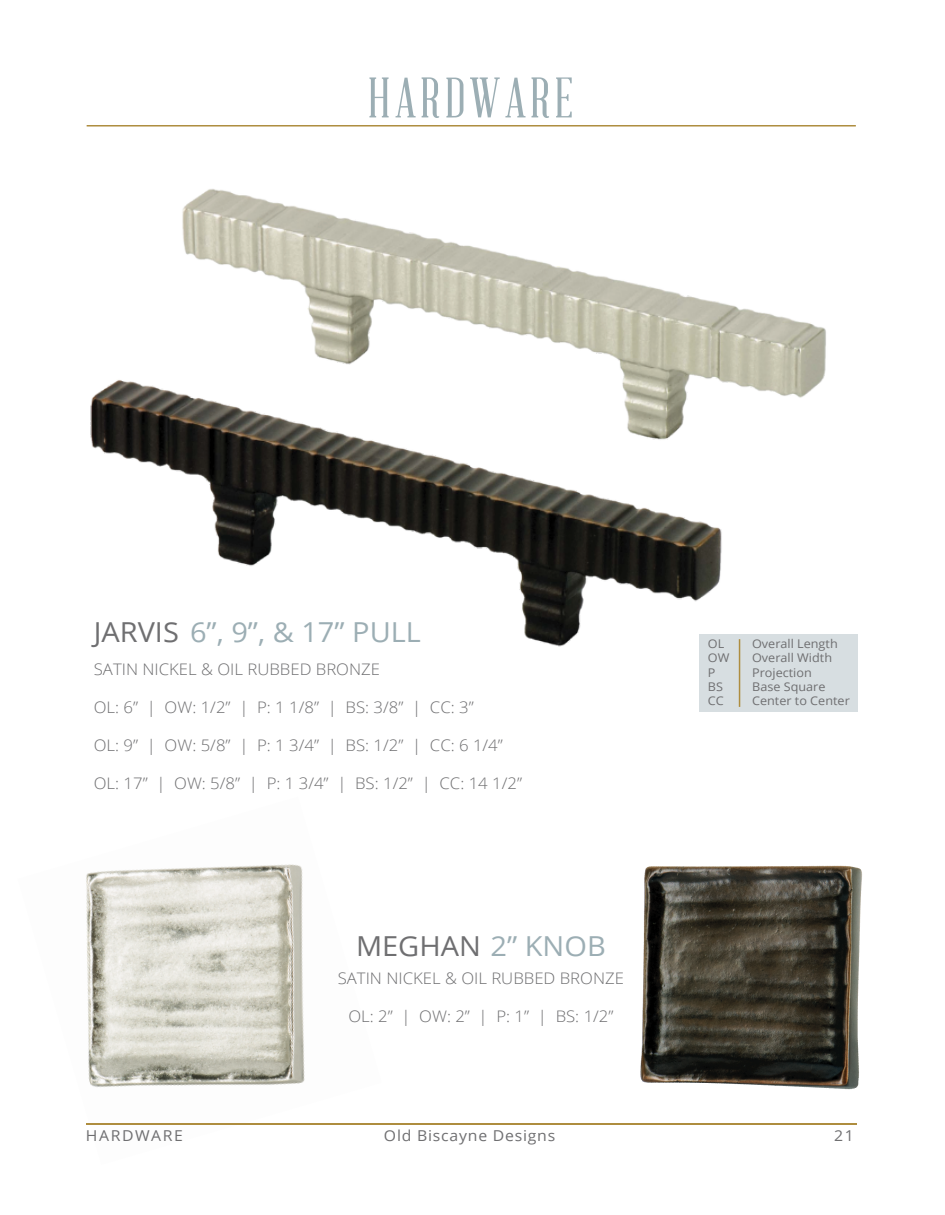
<style>
.page{position:relative;width:945px;height:1215px;background:#fff}
.page>*{position:absolute;margin:0;border:0;box-sizing:border-box;transform-origin:0 0}
.t1{font:55.95px "Abraham Lincoln";letter-spacing:.075em;color:#9caeb4}
.t2{font:27.6px "Open Sans";color:#9caeb4;scale:1.05 1}
.t3{font:27.6px "Open Sans";color:#6f6f71;scale:1.05 1}
.t4{font:300 15.9px "Open Sans";color:#6f6f71;scale:1.05 1}
.t5{font:15px "Open Sans";letter-spacing:.05em;color:#6f6f71;scale:1.05 1}
.t6{font:15px "Open Sans";letter-spacing:.1em;color:#6f6f71;scale:1.05 1}
.t7{font:12px/14.4px "Open Sans";color:#6f6f71;scale:1.05 1}
.s1{color:#6f6f71}
.s2{color:#9caeb4}
</style>
<div class="page">
<img style="left:90px;top:380px;width:632px;height:294px">
<img style="left:160px;top:189px;width:666px;height:273px">
<img style="left:561px;top:865px;width:301px;height:260px">
<img style="left:86px;top:864px;width:296px;height:260px">
<div style="left:700px;top:634px;width:158px;height:78px;background:#d7dee1"></div>
<hr style="left:739px;top:639px;width:1px;height:68px;background:#ae8d3f">
<hr style="left:86px;top:1124px;width:770px;height:1px;background:#ae8d3f">
<hr style="left:87px;top:125px;width:769px;height:2px;background:#ae8d3f">
<h1 class="t1" style="left:368px;top:69px;width:207px">HARDWARE</h1>
<h2 class="t2" style="left:94px;top:613px;width:313px"><span class="s1">JARVIS</span> 6”, 9”, &amp; 17” PULL</h2>
<p class="t4" style="left:94px;top:658px;width:274px">SATIN NICKEL &amp; OIL RUBBED BRONZE</p>
<p class="t4" style="left:94px;top:696px;width:363px">OL: 6” | OW: 1/2” | P: 1 1/8” | BS: 3/8” | CC: 3”</p>
<p class="t4" style="left:94px;top:734px;width:391px">OL: 9” | OW: 5/8” | P: 1 3/4” | BS: 1/2” | CC: 6 1/4”</p>
<p class="t4" style="left:94px;top:773px;width:409px">OL: 17” | OW: 5/8” | P: 1 3/4” | BS: 1/2” | CC: 14 1/2”</p>
<h2 class="t3" style="left:356px;top:927px;width:239px">MEGHAN <span class="s2">2” KNOB</span></h2>
<p class="t4" style="left:338px;top:967px;width:274px">SATIN NICKEL &amp; OIL RUBBED BRONZE</p>
<p class="t4" style="left:348px;top:1005px;width:254px">OL: 2” | OW: 2” | P: 1” | BS: 1/2”</p>
<p class="t6" style="left:86px;top:1125px;width:94px">HARDWARE</p>
<p class="t5" style="left:384px;top:1125px;width:165px">Old Biscayne Designs</p>
<p class="t7" style="left:708px;top:636px;width:22px">OL<br>OW<br>P<br>BS<br>CC</p>
<p class="t7" style="left:752px;top:636px;width:95px">Overall Length<br>Overall Width<br>Projection<br>Base Square<br>Center to Center</p>
<p class="t5" style="left:834px;top:1125px;width:20px">21</p>
</div>
